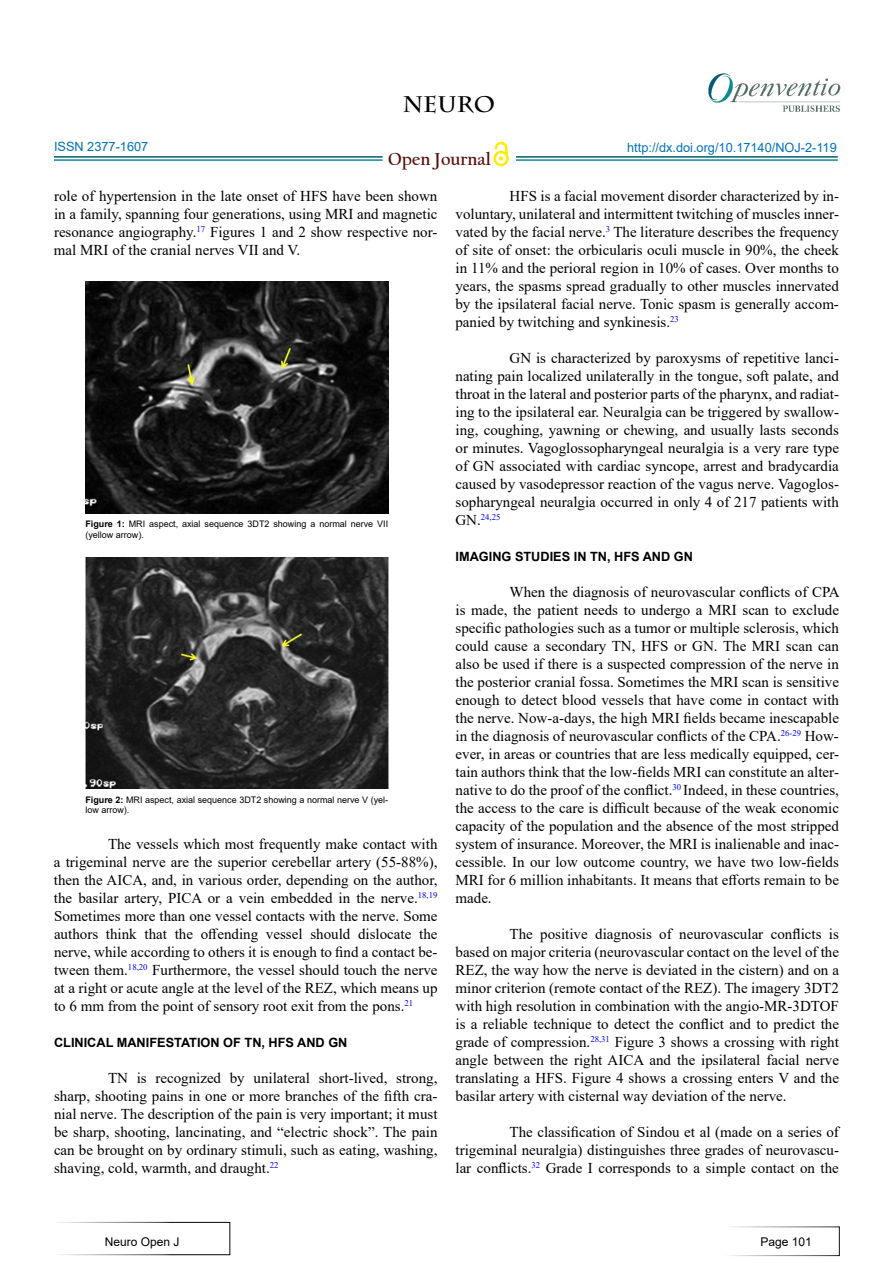
<style>
.page{position:relative;width:893px;height:1263px;background:#fff}
.page>*{position:absolute;margin:0;border:0;box-sizing:border-box;transform-origin:0 0}
.t1{font:700 22.5px "Charlemagne Std";color:#000}
.t2{font:700 18.15px "Californian FB";color:#580b05}
.t3{font:15px/18px "Times New Roman";color:#000;text-align:justify}
.t4{font:700 12.75px "Arial";color:#000}
.t5{font:12.75px "Arial";color:#0072bc}
.t6{font:12.75px "Arial";color:#0071bc}
.t7{font:12px "Arial";color:#000}
.t8{font:9px/10.8px "Arial";color:#000}
.t9{font:8.7px "Times New Roman";color:#0000fa}
.s1{font-size:15px;color:#000}
.s2{font-weight:700}
</style>
<div class="page">
<hr style="left:54px;top:156px;width:328px;height:2px;background:#015d75">
<hr style="left:54px;top:159px;width:328px;height:2px;background:#0a8b93">
<hr style="left:516px;top:156px;width:322px;height:2px;background:#015d75">
<hr style="left:516px;top:159px;width:322px;height:2px;background:#0a8b93">
<svg style="left:493px;top:151px;width:16px;height:15px"></svg>
<div style="left:496px;top:153px;width:10px;height:11px;background:#fff;border-radius:50%"></div>
<svg style="left:495px;top:141px;width:13px;height:20px"></svg>
<div style="left:54px;top:1222px;width:176px;height:33px;border:1px solid #fff"></div>
<div style="left:724px;top:1226px;width:116px;height:30px;border:1px solid #fff"></div>
<img style="left:708px;top:73px;width:133px;height:39px">
<img style="left:85px;top:282px;width:303px;height:231px">
<img style="left:85px;top:557px;width:303px;height:232px">
<h1 class="t1" style="left:403px;top:91px;width:94px">NEURO</h1>
<p class="t2" style="left:388px;top:148px;width:104px">Open Journal</p>
<p class="t6" style="left:54px;top:138px;width:96px">ISSN 2377-1607</p>
<p class="t3" style="left:54px;top:186px;width:385px">role of hypertension in the late onset of HFS have been shown in a family, spanning four generations, using MRI and magnetic resonance angiography.<sup>17</sup> Figures 1 and 2 show respective nor&shy;mal MRI of the cranial nerves VII and V.</p>
<p class="t5" style="left:627px;top:139px;width:211px">http://dx.doi.org/10.17140/NOJ-2-119</p>
<p class="t3" style="left:455px;top:186px;width:385px;text-indent:54px">HFS is a facial movement disorder characterized by in&shy;voluntary, unilateral and intermittent twitching of muscles inner&shy;vated by the facial nerve.<sup>3</sup> The literature describes the frequency of site of onset: the orbicularis oculi muscle in 90%, the cheek in 11% and the perioral region in 10% of cases. Over months to years, the spasms spread gradually to other muscles innervated by the ipsilateral facial nerve. Tonic spasm is generally accom&shy;panied by twitching and synkinesis.<sup>23</sup></p>
<p class="t3" style="left:455px;top:348px;width:385px;text-indent:54px">GN is characterized by paroxysms of repetitive lanci&shy;nating pain localized unilaterally in the tongue, soft palate, and throat in the lateral and posterior parts of the pharynx, and radiat&shy;ing to the ipsilateral ear. Neuralgia can be triggered by swallow&shy;ing, coughing, yawning or chewing, and usually lasts seconds or minutes. Vagoglossopharyngeal neuralgia is a very rare type of GN associated with cardiac syncope, arrest and bradycardia caused by vasodepressor reaction of the vagus nerve. Vagoglos&shy;sopharyngeal neuralgia occurred in only 4 of 217 patients with</p>
<p class="t9" style="left:455px;top:511px;width:47px"><span class="s1">GN.</span>24,25</p>
<p class="t4" style="left:455px;top:547px;width:239px">IMAGING STUDIES IN TN, HFS AND GN</p>
<p class="t3" style="left:455px;top:582px;width:386px;text-indent:54px">When the diagnosis of neurovascular conflicts of CPA is made, the patient needs to undergo a MRI scan to exclude specific pathologies such as a tumor or multiple sclerosis, which could cause a secondary TN, HFS or GN. The MRI scan can also be used if there is a suspected compression of the nerve in the posterior cranial fossa. Sometimes the MRI scan is sensitive enough to detect blood vessels that have come in contact with the nerve. Now-a-days, the high MRI fields became inescapable in the diagnosis of neurovascular conflicts of the CPA.<sup>26-29</sup> How&shy;ever, in areas or countries that are less medically equipped, cer&shy;tain authors think that the low-fields MRI can constitute an alter&shy;native to do the proof of the conflict.<sup>30</sup> Indeed, in these countries, the access to the care is difficult because of the weak economic capacity of the population and the absence of the most stripped system of insurance. Moreover, the MRI is inalienable and inac&shy;cessible. In our low outcome country, we have two low-fields MRI for 6 million inhabitants. It means that efforts remain to be made.</p>
<p class="t3" style="left:455px;top:924px;width:385px;text-indent:54px">The positive diagnosis of neurovascular conflicts is based on major criteria (neurovascular contact on the level of the REZ, the way how the nerve is deviated in the cistern) and on a minor criterion (remote contact of the REZ). The imagery 3DT2 with high resolution in combination with the angio-MR-3DTOF is a reliable technique to detect the conflict and to predict the grade of compression.<sup>28,31</sup> Figure 3 shows a crossing with right angle between the right AICA and the ipsilateral facial nerve translating a HFS. Figure 4 shows a crossing enters V and the basilar artery with cisternal way deviation of the nerve.</p>
<p class="t3" style="left:455px;top:1122px;width:385px;text-indent:54px">The classification of Sindou et al (made on a series of trigeminal neuralgia) distinguishes three grades of neurovascu&shy;lar conflicts.<sup>32</sup> Grade I corresponds to a simple contact on the</p>
<p class="t8" style="left:85px;top:519px;width:304px"><span class="s2">Figure 1:</span> MRI aspect, axial sequence 3DT2 showing a normal nerve VII (yellow arrow).</p>
<p class="t8" style="left:85px;top:794px;width:304px"><span class="s2">Figure 2:</span> MRI aspect, axial sequence 3DT2 showing a normal nerve V (yel&shy;low arrow).</p>
<p class="t3" style="left:54px;top:834px;width:385px;text-indent:54px">The vessels which most frequently make contact with a trigeminal nerve are the superior cerebellar artery (55-88%), then the AICA, and, in various order, depending on the author, the basilar artery, PICA or a vein embedded in the nerve.<sup>18,19<br></sup>Sometimes more than one vessel contacts with the nerve. Some authors think that the offending vessel should dislocate the nerve, while according to others it is enough to find a contact be&shy;tween them.<sup>18,20</sup> Furthermore, the vessel should touch the nerve at a right or acute angle at the level of the REZ, which means up to 6 mm from the point of sensory root exit from the pons.<sup>21</sup></p>
<p class="t4" style="left:54px;top:1033px;width:295px">CLINICAL MANIFESTATION OF TN, HFS AND GN</p>
<p class="t3" style="left:54px;top:1068px;width:385px;text-indent:54px">TN is recognized by unilateral short-lived, strong, sharp, shooting pains in one or more branches of the fifth cra&shy;nial nerve. The description of the pain is very important; it must be sharp, shooting, lancinating, and “electric shock”. The pain can be brought on by ordinary stimuli, such as eating, washing, shaving, cold, warmth, and draught.<sup>22</sup></p>
<p class="t7" style="left:105px;top:1233px;width:76px">Neuro Open J</p>
<p class="t7" style="left:760px;top:1233px;width:53px">Page 101</p>
</div>
